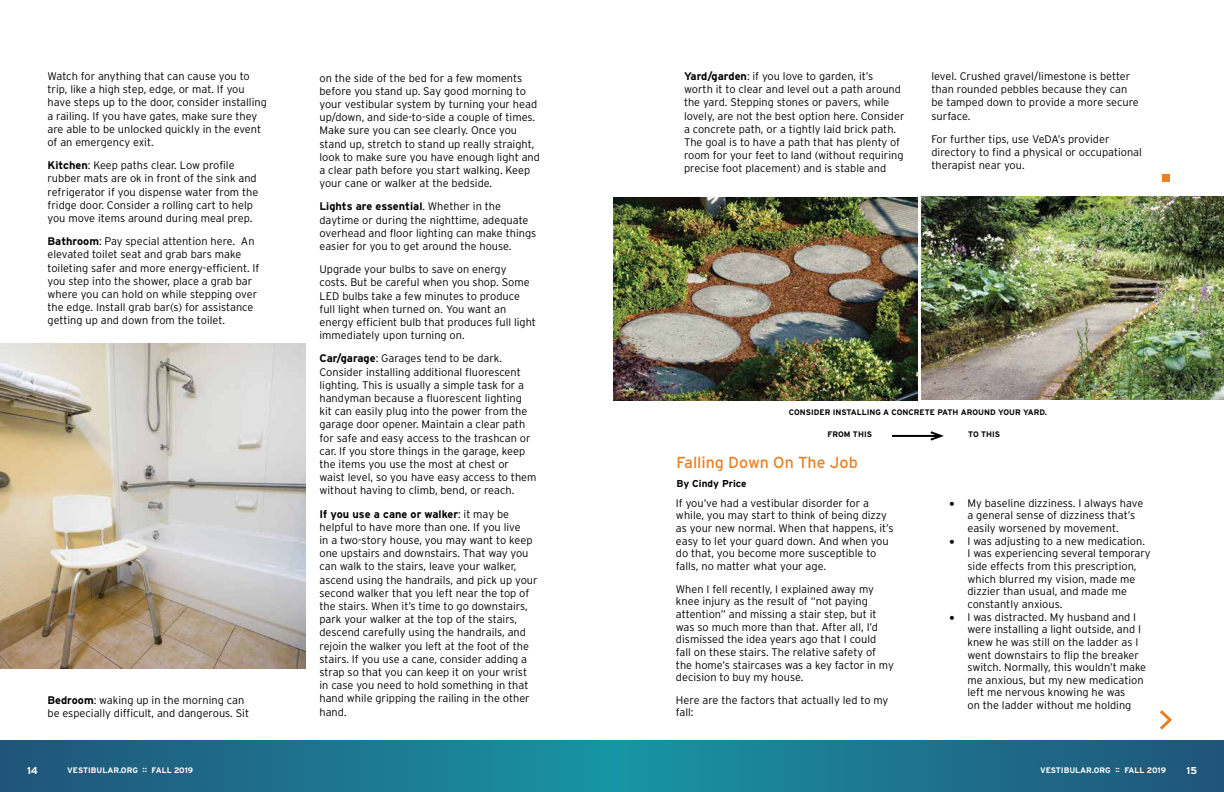
<style>
.page{position:relative;width:1224px;height:792px;background:#fff}
.page>*{position:absolute;margin:0;border:0;box-sizing:border-box;transform-origin:0 0}
.t1{font:16px "Interstate";color:#ea8025}
.t2{font:300 11px/13.2px "Interstate";color:#000}
.t3{font:700 10px "Interstate";color:#000}
.t4{font:700 10px "Interstate";color:#fff}
.t5{font:700 8px "Interstate";color:#000}
.t6{font:700 8px "Interstate";color:#fff}
.s1{font-weight:700}
</style>
<div class="page">
<div style="left:0;top:740px;width:612px;height:52px;background:linear-gradient(to right,#215378,#1893a2)"></div>
<div style="left:612px;top:740px;width:612px;height:52px;background:linear-gradient(to right,#1894a3,#215379)"></div>
<img style="left:0;top:343px;width:306px;height:326px">
<img style="left:613px;top:198px;width:305px;height:202px">
<hr style="left:892px;top:435px;width:49px;height:2px;background:#000">
<svg style="left:928px;top:431px;width:16px;height:10px"></svg>
<img style="left:922px;top:197px;width:302px;height:202px">
<svg style="left:1160px;top:710px;width:12px;height:20px"></svg>
<div style="left:1162px;top:174px;width:8px;height:8px;background:#ea8025"></div>
<p class="t2" style="left:48px;top:70px;width:221px">Watch for anything that can cause you to trip, like a high step, edge, or mat. If you have steps up to the door, consider installing a railing. If you have gates, make sure they are able to be unlocked quickly in the event of an emergency exit.</p>
<p class="t2" style="left:48px;top:159px;width:212px"><span class="s1">Kitchen</span>: Keep paths clear. Low profile rubber mats are ok in front of the sink and refrigerator if you dispense water from the fridge door. Consider a rolling cart to help you move items around during meal prep.</p>
<p class="t2" style="left:48px;top:235px;width:213px"><span class="s1">Bathroom</span>: Pay special attention here. An elevated toilet seat and grab bars make toileting safer and more energy-efficient. If you step into the shower, place a grab bar where you can hold on while stepping over the edge. Install grab bar(s) for assistance getting up and down from the toilet.</p>
<p class="t2" style="left:48px;top:694px;width:203px"><span class="s1">Bedroom</span>: waking up in the morning can be especially difficult, and dangerous. Sit</p>
<p class="t2" style="left:319px;top:71px;width:222px">on the side of the bed for a few moments before you stand up. Say good morning to your vestibular system by turning your head up/down, and side-to-side a couple of times.<br>Make sure you can see clearly. Once you stand up, stretch to stand up really straight, look to make sure you have enough light and a clear path before you start walking. Keep your cane or walker at the bedside.</p>
<p class="t2" style="left:319px;top:200px;width:218px"><span class="s1">Lights are essential</span>. Whether in the daytime or during the nighttime, adequate overhead and floor lighting can make things easier for you to get around the house.</p>
<p class="t2" style="left:319px;top:263px;width:218px">Upgrade your bulbs to save on energy costs. But be careful when you shop. Some LED bulbs take a few minutes to produce full light when turned on. You want an energy efficient bulb that produces full light immediately upon turning on.</p>
<p class="t2" style="left:319px;top:352px;width:219px"><span class="s1">Car/garage</span>: Garages tend to be dark.<br>Consider installing additional fluorescent lighting. This is usually a simple task for a handyman because a fluorescent lighting kit can easily plug into the power from the garage door opener. Maintain a clear path for safe and easy access to the trashcan or car. If you store things in the garage, keep the items you use the most at chest or waist level, so you have easy access to them without having to climb, bend, or reach.</p>
<p class="t2" style="left:319px;top:507px;width:220px"><span class="s1">If you use a cane or walker</span>: it may be helpful to have more than one. If you live<br>in a two-story house, you may want to keep one upstairs and downstairs. That way you can walk to the stairs, leave your walker, ascend using the handrails, and pick up your second walker that you left near the top of the stairs. When it’s time to go downstairs, park your walker at the top of the stairs, descend carefully using the handrails, and rejoin the walker you left at the foot of the stairs. If you use a cane, consider adding a strap so that you can keep it on your wrist in case you need to hold something in that hand while gripping the railing in the other hand.</p>
<p class="t2" style="left:684px;top:70px;width:222px"><span class="s1">Yard/garden</span>: if you love to garden, it’s worth it to clear and level out a path around the yard. Stepping stones or pavers, while lovely, are not the best option here. Consider a concrete path, or a tightly laid brick path.<br>The goal is to have a path that has plenty of room for your feet to land (without requiring precise foot placement) and is stable and</p>
<p class="t2" style="left:932px;top:70px;width:209px">level. Crushed gravel/limestone is better than rounded pebbles because they can be tamped down to provide a more secure surface.</p>
<p class="t2" style="left:932px;top:132px;width:212px">For further tips, use VeDA’s provider directory to find a physical or occupational therapist near you.</p>
<p class="t5" style="left:789px;top:408px;width:260px">CONSIDER INSTALLING A CONCRETE PATH AROUND YOUR YARD.</p>
<p class="t5" style="left:828px;top:430px;width:46px">FROM THIS</p>
<p class="t5" style="left:968px;top:430px;width:33px">TO THIS</p>
<h1 class="t1" style="left:677px;top:454px;width:183px">Falling Down On The Job</h1>
<p class="t3" style="left:677px;top:477px;width:71px">By Cindy Price</p>
<p class="t2" style="left:676px;top:496px;width:219px;line-height:12.6px">If you’ve had a vestibular disorder for a while, you may start to think of being dizzy as your new normal. When that happens, it’s easy to let your guard down. And when you do that, you become more susceptible to falls, no matter what your age.</p>
<p class="t2" style="left:676px;top:582px;width:219px;line-height:12.6px">When I fell recently, I explained away my knee injury as the result of “not paying attention” and missing a stair step, but it was so much more than that. After all, I’d dismissed the idea years ago that I could fall on these stairs. The relative safety of the home’s staircases was a key factor in my decision to buy my house.</p>
<p class="t2" style="left:676px;top:694px;width:214px;line-height:12.6px">Here are the factors that actually led to my fall:</p>
<p class="t2" style="left:968px;top:496px;width:177px;line-height:12.6px;text-indent:-18px">• My baseline dizziness. I always have a general sense of dizziness that’s easily worsened by movement.</p>
<p class="t2" style="left:968px;top:534px;width:185px;line-height:12.6px;text-indent:-18px">• I was adjusting to a new medication.<br>I was experiencing several temporary side effects from this prescription, which blurred my vision, made me dizzier than usual, and made me constantly anxious.</p>
<p class="t2" style="left:968px;top:610px;width:180px;line-height:12.6px;text-indent:-18px">• I was distracted. My husband and I were installing a light outside, and I knew he was still on the ladder as I went downstairs to flip the breaker switch. Normally, this wouldn’t make me anxious, but my new medication left me nervous knowing he was<br>on the ladder without me holding</p>
<p class="t4" style="left:27px;top:765px;width:12px">14</p>
<p class="t6" style="left:67px;top:766px;width:127px">VESTIBULAR.ORG :: FALL 2019</p>
<p class="t6" style="left:1040px;top:766px;width:127px">VESTIBULAR.ORG :: FALL 2019</p>
<p class="t4" style="left:1187px;top:765px;width:12px">15</p>
</div>
